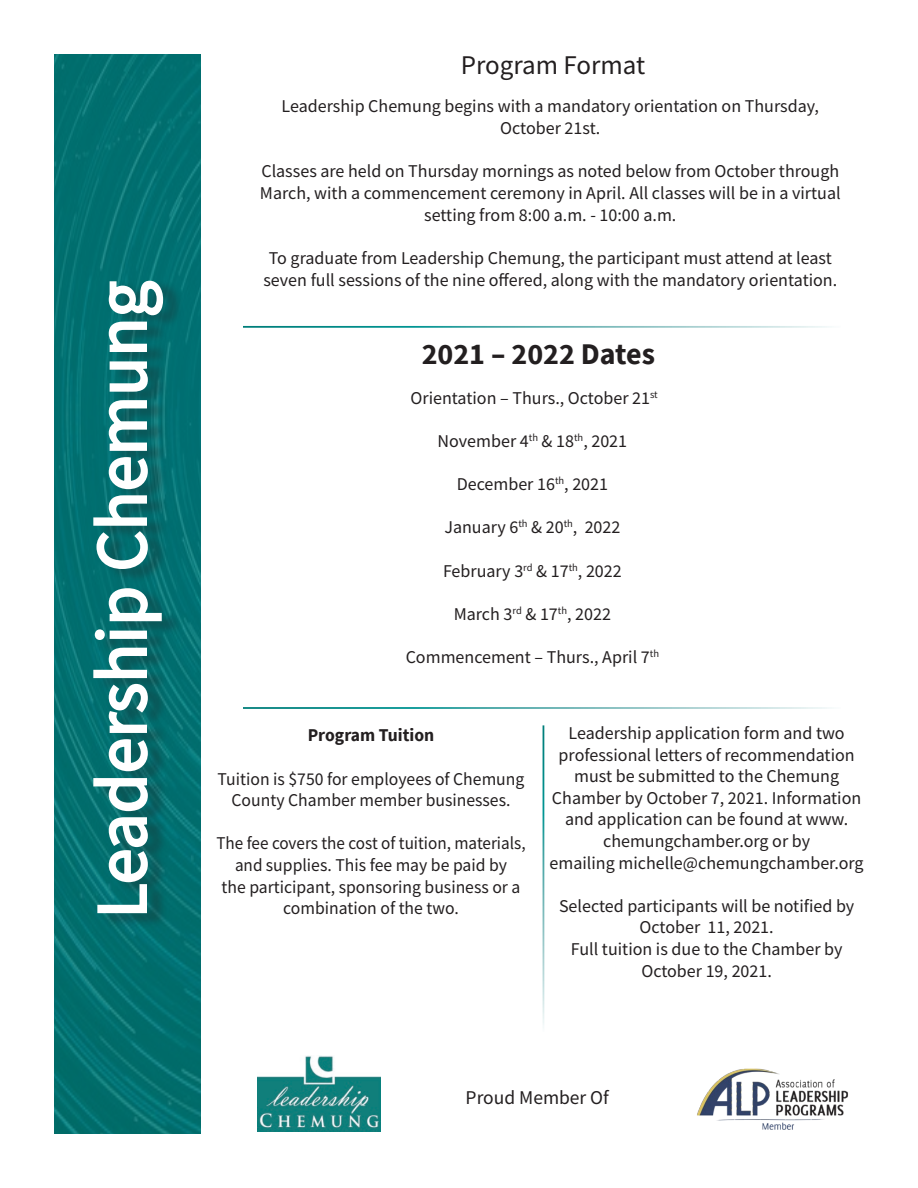
<style>
.page{position:relative;width:918px;height:1188px;background:#fff}
.page>*{position:absolute;margin:0;border:0;box-sizing:border-box;transform-origin:0 0}
.t1{font:72px "Source Sans Pro";color:#fff}
.t2{font:700 30px "Source Sans Pro";color:#231f20}
.t3{font:27px "Source Sans Pro";color:#231f20}
.t4{font:19.5px "Source Sans Pro";color:#231f20}
.t5{font:18px/21.6px "Source Sans Pro";color:#231f20;text-align:center}
.t6{font:18px/21.6px "Source Sans Pro";color:#231f20;text-align:center;scale:.95 1}
.t7{font:700 18px "Source Sans Pro";color:#231f20}
</style>
<div class="page">
<svg style="left:54px;top:54px;width:146px;height:1080px;background:#027070"></svg>
<img style="left:257px;top:1055px;width:123px;height:77px">
<img style="left:697px;top:1068px;width:151px;height:62px">
<div style="left:98px;top:279px;width:86px;height:649px;background:#231f20;opacity:.29"></div>
<svg style="left:92px;top:628px;width:57px;height:286px"></svg>
<svg style="left:108px;top:587px;width:55px;height:35px"></svg>
<svg style="left:92px;top:399px;width:57px;height:171px;background:#3b8a8b"></svg>
<svg style="left:108px;top:360px;width:41px;height:33px"></svg>
<svg style="left:108px;top:280px;width:56px;height:73px"></svg>
<p class="t1" style="left:76px;top:918px;width:639px;rotate:-90deg">Leadership Chemung</p>
<p class="t3" style="left:461px;top:48px;width:186px">Program Format</p>
<p class="t5" style="left:282px;top:95px;width:539px">Leadership Chemung begins with a mandatory orientation on Thursday,</p>
<p class="t5" style="left:500px;top:117px;width:102px">October 21st.</p>
<p class="t5" style="left:260px;top:160px;width:582px">Classes are held on Thursday mornings as noted below from October through<br>March, with a commencement ceremony in April. All classes will be in a virtual setting from 8:00 a.m. - 10:00 a.m.</p>
<p class="t5" style="left:269px;top:247px;width:565px">To graduate from Leadership Chemung, the participant must attend at least</p>
<p class="t5" style="left:263px;top:269px;width:575px">seven full sessions of the nine offered, along with the mandatory orientation.</p>
<p class="t2" style="left:422px;top:334px;width:235px">2021 – 2022 Dates</p>
<p class="t5" style="left:411px;top:387px;width:249px">Orientation – Thurs., October 21<sup>st</sup></p>
<p class="t5" style="left:438px;top:430px;width:191px">November 4<sup>th</sup> &amp; 18<sup>th</sup>, 2021</p>
<p class="t5" style="left:457px;top:473px;width:153px">December 16<sup>th</sup>, 2021</p>
<p class="t5" style="left:444px;top:517px;width:178px">January 6<sup>th</sup> &amp; 20<sup>th</sup>, 2022</p>
<p class="t5" style="left:443px;top:560px;width:180px">February 3<sup>rd</sup> &amp; 17<sup>th</sup>, 2022</p>
<p class="t5" style="left:454px;top:603px;width:159px">March 3<sup>rd</sup> &amp; 17<sup>th</sup>, 2022</p>
<p class="t5" style="left:406px;top:646px;width:255px">Commencement – Thurs., April 7<sup>th</sup></p>
<p class="t7" style="left:308px;top:723px;width:128px">Program Tuition</p>
<p class="t5" style="left:218px;top:768px;width:308px">Tuition is $750 for employees of Chemung<br>County Chamber member businesses.</p>
<p class="t6" style="left:216px;top:833px;width:327px">The fee covers the cost of tuition, materials, and supplies. This fee may be paid by<br>the participant, sponsoring business or a combination of the two.</p>
<p class="t5" style="left:552px;top:722px;width:311px">Leadership application form and two professional letters of recommendation must be submitted to the Chemung Chamber by October 7, 2021. Information and application can be found at www. chemungchamber.org or by</p>
<p class="t5" style="left:550px;top:852px;width:316px">emailing michelle@chemungchamber.org</p>
<p class="t5" style="left:559px;top:895px;width:297px">Selected participants will be notified by<br>October 11, 2021.</p>
<p class="t5" style="left:571px;top:938px;width:273px">Full tuition is due to the Chamber by<br>October 19, 2021.</p>
<p class="t4" style="left:466px;top:1085px;width:145px">Proud Member Of</p>
</div>
